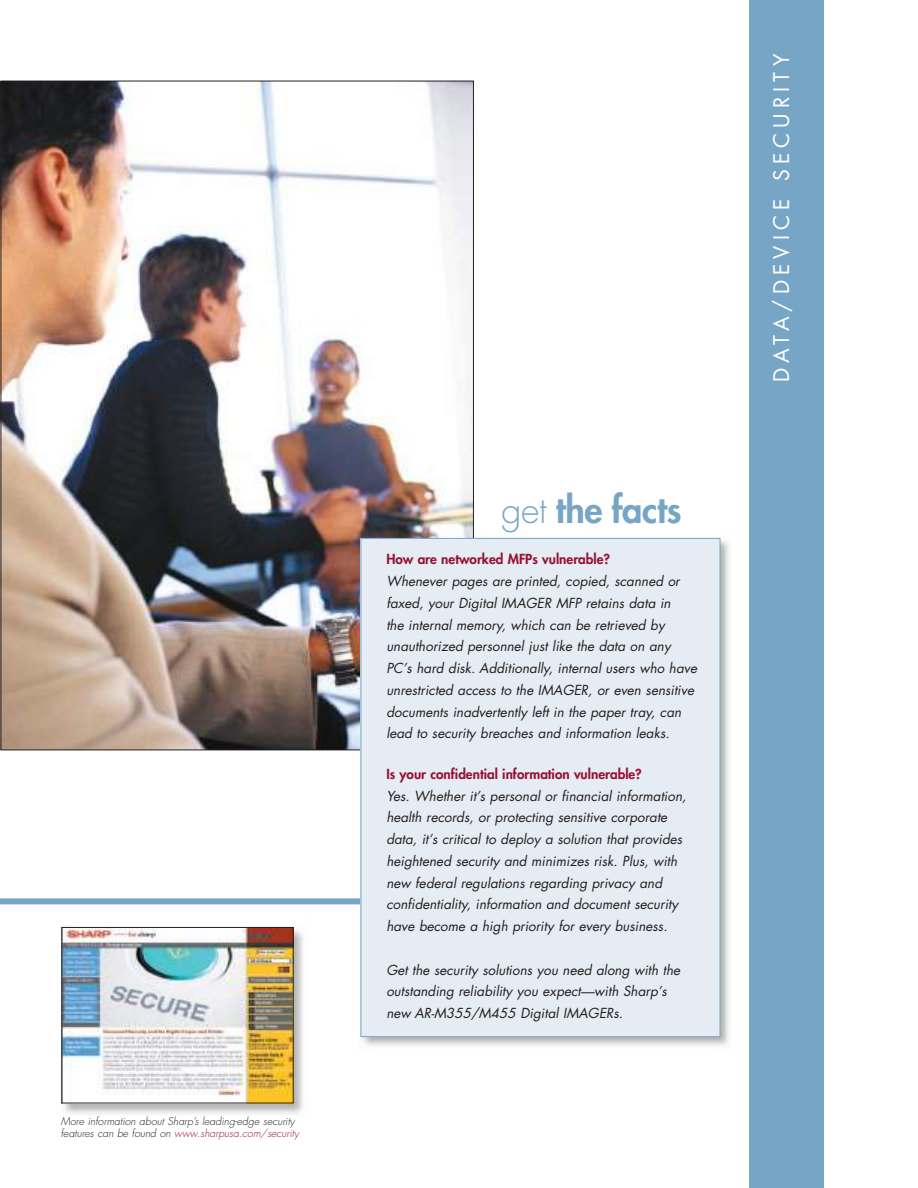
<style>
.page{position:relative;width:918px;height:1188px;background:#fff}
.page>*{position:absolute;margin:0;border:0;box-sizing:border-box;transform-origin:0 0}
.t1{font:800 36px "Futura";letter-spacing:-.01em;color:#77a5c6}
.t2{font:21px "Futura";letter-spacing:.245em;color:#fff}
.t3{font:italic 13.5px/21.8px "Futura";color:#241f1f}
.t4{font:800 13.5px "Futura";color:#981033}
.t5{font:italic 300 10.5px/12px "Futura";color:#241f1f}
.s1{color:#981033}
.s2{font-weight:300;font-style:italic}
</style>
<div class="page">
<img style="left:58px;top:537px;width:671px;height:577px">
<img style="left:3px;top:83px;width:469px;height:665px">
<div style="left:749px;top:0;width:75px;height:1188px;background:#77a5c6"></div>
<div style="left:0;top:898px;width:389px;height:6px;background:#77a5c6"></div>
<img style="left:64px;top:929px;width:228px;height:172px">
<div style="left:62px;top:927px;width:232px;height:176px;border:1px solid #241f1f"></div>
<div style="left:361px;top:538px;width:359px;height:499px;background:#e5ecf3"></div>
<p class="t5" style="left:61px;top:1116px;width:240px">More information about Sharp’s leading-edge security features can be found on <span class="s1">www.sharpusa.com/security</span></p>
<h1 class="t1" style="left:501px;top:493px;width:182px"><span class="s2">get</span> the facts</h1>
<p class="t4" style="left:386px;top:553px;width:225px">How are networked MFPs vulnerable?</p>
<p class="t3" style="left:386px;top:572px;width:315px">Whenever pages are printed, copied, scanned or faxed, your Digital IMAGER MFP retains data in<br>the internal memory, which can be retrieved by unauthorized personnel just like the data on any PC’s hard disk. Additionally, internal users who have unrestricted access to the IMAGER, or even sensitive documents inadvertently left in the paper tray, can lead to security breaches and information leaks.</p>
<p class="t4" style="left:386px;top:768px;width:257px">Is your confidential information vulnerable?</p>
<p class="t3" style="left:386px;top:786px;width:304px">Yes. Whether it’s personal or financial information, health records, or protecting sensitive corporate data, it’s critical to deploy a solution that provides heightened security and minimizes risk. Plus, with new federal regulations regarding privacy and confidentiality, information and document security have become a high priority for every business.</p>
<p class="t3" style="left:386px;top:960px;width:298px">Get the security solutions you need along with the outstanding reliability you expect—with Sharp’s new AR-M355/M455 Digital IMAGERs.</p>
<h2 class="t2" style="left:772px;top:382px;width:330px;rotate:-90deg">DATA/DEVICE SECURITY</h2>
</div>
